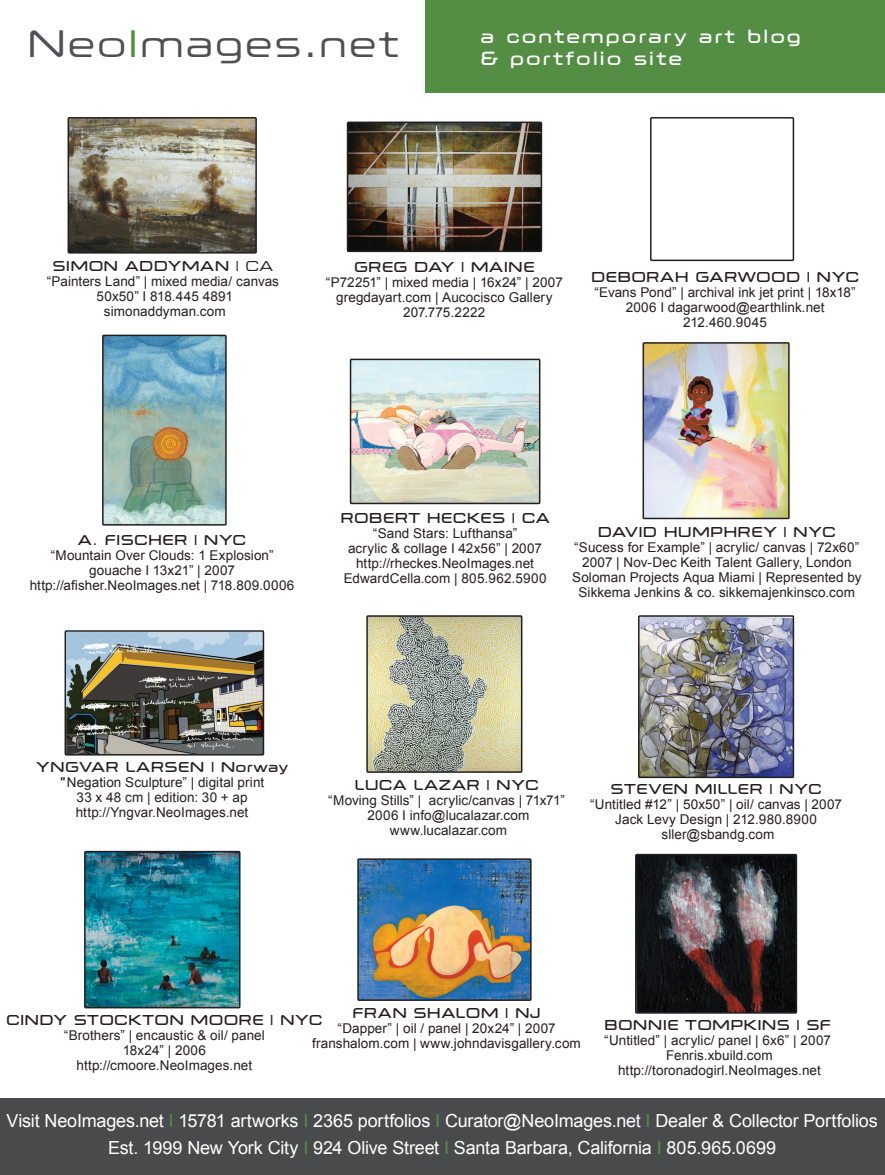
<style>
.page{position:relative;width:885px;height:1175px;background:#fff}
.page>*{position:absolute;margin:0;border:0;box-sizing:border-box;transform-origin:0 0}
.t1{font:36px "Glacial Roman";letter-spacing:.045em;color:#505052}
.t2{font:18px "Arial";letter-spacing:-.01em;color:#fff}
.t3{font:700 18px "Glacial";letter-spacing:.095em;color:#fff}
.t4{font:13.5px/15px "Arial";letter-spacing:.005em;color:#231f20;text-align:center}
.t5{font:700 13.5px "Glacial";letter-spacing:.015em;color:#231f20}
.t6{font:700 13.5px "Glacial";letter-spacing:.04em;color:#231f20}
.t7{font:700 13.5px "Glacial";letter-spacing:.035em;color:#231f20}
.s1{color:#548e44}
.s2{font-family:"Glacial Roman";font-weight:400}
.s3{font-family:"Glacial";font-weight:700}
</style>
<div class="page">
<div style="left:425px;top:0;width:459px;height:93px;background:#548e44"></div>
<img style="left:68px;top:118px;width:188px;height:135px">
<div style="left:68px;top:117px;width:189px;height:137px;border:2px solid #231f20"></div>
<img style="left:347px;top:122px;width:194px;height:128px">
<div style="left:346px;top:122px;width:196px;height:130px;border:2px solid #231f20"></div>
<div style="left:650px;top:117px;width:144px;height:144px;border:2px solid #231f20"></div>
<img style="left:350px;top:359px;width:189px;height:144px">
<div style="left:350px;top:358px;width:190px;height:146px;border:2px solid #231f20"></div>
<img style="left:643px;top:343px;width:145px;height:175px">
<div style="left:642px;top:342px;width:147px;height:177px;border:2px solid #231f20"></div>
<img style="left:65px;top:631px;width:198px;height:123px">
<div style="left:64px;top:630px;width:200px;height:125px;border:2px solid #231f20"></div>
<img style="left:367px;top:616px;width:154px;height:156px">
<div style="left:366px;top:615px;width:156px;height:157px;border:2px solid #231f20"></div>
<img style="left:638px;top:616px;width:155px;height:161px">
<div style="left:638px;top:615px;width:156px;height:163px;border:2px solid #231f20"></div>
<div style="left:0;top:1098px;width:884px;height:76px;background:#494a4b"></div>
<img style="left:85px;top:851px;width:155px;height:155px">
<div style="left:84px;top:850px;width:156px;height:158px;border:2px solid #231f20"></div>
<img style="left:358px;top:859px;width:172px;height:141px">
<div style="left:357px;top:858px;width:174px;height:142px;border:2px solid #231f20"></div>
<img style="left:635px;top:854px;width:161px;height:158px">
<div style="left:634px;top:854px;width:162px;height:159px;border:2px solid #231f20"></div>
<img style="left:103px;top:335px;width:123px;height:190px">
<div style="left:102px;top:334px;width:124px;height:191px;border:2px solid #231f20"></div>
<p class="t1" style="left:27px;top:24px;width:373px">Neo<span class="s1">I</span>mages.net</p>
<p class="t3" style="left:480px;top:23px;width:321px">a contemporary art blog</p>
<p class="t3" style="left:480px;top:45px;width:203px">&amp; portfolio site</p>
<p class="t5" style="left:53px;top:256px;width:222px">SIMON ADDYMAN <span class="s2">| CA</span></p>
<p class="t4" style="left:47px;top:274px;width:234px">“Painters Land” | mixed media/ canvas</p>
<p class="t4" style="left:97px;top:289px;width:138px">50x50” I 818.445 4891</p>
<p class="t4" style="left:104px;top:304px;width:123px">simonaddyman.com</p>
<p class="t5" style="left:354px;top:257px;width:182px">GREG DAY | MAINE</p>
<p class="t4" style="left:326px;top:275px;width:238px">“P72251” | mixed media | 16x24” | 2007</p>
<p class="t4" style="left:336px;top:290px;width:217px">gregdayart.com | Aucocisco Gallery<br>207.775.2222</p>
<p class="t5" style="left:591px;top:267px;width:269px">DEBORAH GARWOOD | NYC</p>
<p class="t4" style="left:594px;top:285px;width:263px">“Evans Pond” | archival ink jet print | 18x18”</p>
<p class="t4" style="left:625px;top:300px;width:200px">2006 I dagarwood@earthlink.net</p>
<p class="t4" style="left:683px;top:315px;width:85px">212.460.9045</p>
<p class="t5" style="left:78px;top:530px;width:170px">A. FISCHER | NYC</p>
<p class="t4" style="left:51px;top:548px;width:224px">“Mountain Over Clouds: 1 Explosion”</p>
<p class="t4" style="left:89px;top:563px;width:147px">gouache I 13x21” | 2007</p>
<p class="t4" style="left:30px;top:578px;width:266px">http://afisher.NeoImages.net | 718.809.0006</p>
<p class="t5" style="left:340px;top:507px;width:210px">ROBERT HECKES | CA</p>
<p class="t4" style="left:373px;top:525px;width:146px">“Sand Stars: Lufthansa”</p>
<p class="t4" style="left:348px;top:540px;width:195px">acrylic &amp; collage I 42x56” | 2007</p>
<p class="t4" style="left:356px;top:555px;width:179px">http://rheckes.NeoImages.net</p>
<p class="t4" style="left:343px;top:570px;width:204px">EdwardCella.com | 805.962.5900</p>
<p class="t5" style="left:597px;top:522px;width:239px">DAVID HUMPHREY | NYC</p>
<p class="t4" style="left:572px;top:539px;width:291px">“Sucess for Example” | acrylic/ canvas | 72x60” 2007 | Nov-Dec Keith Talent Gallery, London Soloman Projects Aqua Miami | Represented by Sikkema Jenkins &amp; co. sikkemajenkinsco.com</p>
<p class="t5" style="left:36px;top:757px;width:253px">YNGVAR LARSEN | Norway</p>
<p class="t4" style="left:60px;top:775px;width:206px"><span class="s3">“</span>Negation Sculpture” | digital print</p>
<p class="t4" style="left:77px;top:790px;width:172px">33 x 48 cm | edition: 30 + ap</p>
<p class="t4" style="left:76px;top:805px;width:174px">http://Yngvar.NeoImages.net</p>
<p class="t6" style="left:354px;top:774px;width:185px">LUCA LAZAR | NYC</p>
<p class="t4" style="left:328px;top:792px;width:238px">“Moving Stills” | acrylic/canvas | 71x71”</p>
<p class="t4" style="left:367px;top:807px;width:163px">2006 I info@lucalazar.com</p>
<p class="t4" style="left:390px;top:822px;width:119px">www.lucalazar.com</p>
<p class="t5" style="left:610px;top:779px;width:213px">STEVEN MILLER | NYC</p>
<p class="t4" style="left:590px;top:797px;width:253px">“Untitled #12” | 50x50” | oil/ canvas | 2007</p>
<p class="t4" style="left:615px;top:812px;width:203px">Jack Levy Design | 212.980.8900</p>
<p class="t4" style="left:661px;top:827px;width:114px">sller@sbandg.com</p>
<p class="t7" style="left:352px;top:1002px;width:190px">FRAN SHALOM | NJ</p>
<p class="t4" style="left:337px;top:1020px;width:219px">“Dapper” | oil / panel | 20x24” | 2007</p>
<p class="t4" style="left:312px;top:1035px;width:270px">franshalom.com | www.johndavisgallery.com</p>
<p class="t5" style="left:6px;top:1010px;width:317px">CINDY STOCKTON MOORE | NYC</p>
<p class="t4" style="left:64px;top:1028px;width:202px">“Brothers” | encaustic &amp; oil/ panel</p>
<p class="t4" style="left:123px;top:1043px;width:85px">18x24” | 2006</p>
<p class="t4" style="left:77px;top:1058px;width:177px">http://cmoore.NeoImages.net</p>
<p class="t5" style="left:604px;top:1014px;width:228px">BONNIE TOMPKINS | SF</p>
<p class="t4" style="left:604px;top:1032px;width:228px">“Untitled” | acrylic/ panel | 6x6” | 2007</p>
<p class="t4" style="left:666px;top:1047px;width:108px">Fenris.xbuild.com</p>
<p class="t4" style="left:618px;top:1062px;width:204px">http://toronadogirl.NeoImages.net</p>
<p class="t2" style="left:6px;top:1110px;width:872px">Visit NeoImages.net <span class="s1">I</span> 15781 artworks <span class="s1">I</span> 2365 portfolios <span class="s1">I</span> Curator@NeoImages.net <span class="s1">I</span> Dealer &amp; Collector Portfolios</p>
<p class="t2" style="left:108px;top:1137px;width:669px">Est. 1999 New York City <span class="s1">I</span> 924 Olive Street <span class="s1">I</span> Santa Barbara, California <span class="s1">I</span> 805.965.0699</p>
</div>
